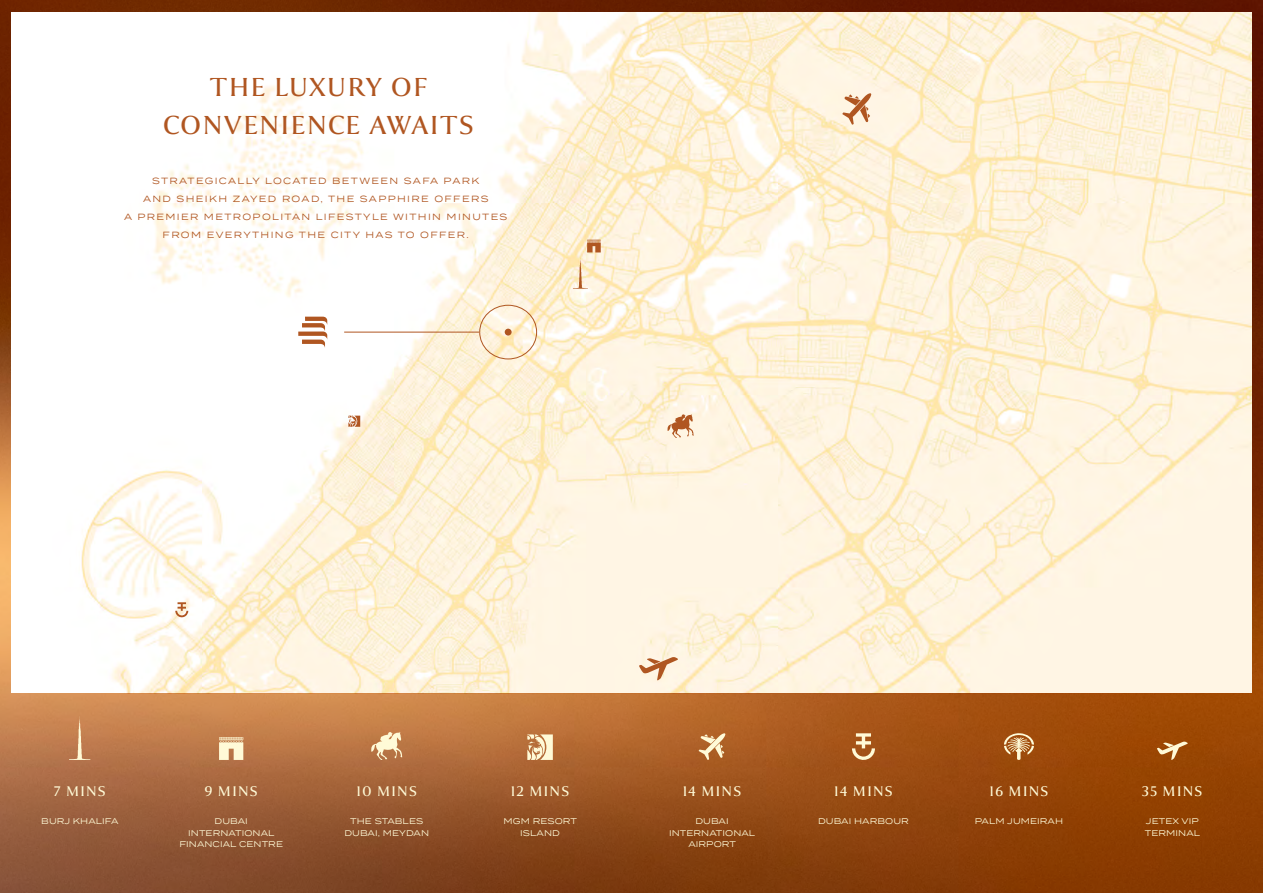
<style>
.page{position:relative;width:1263px;height:893px;background:#fff}
.page>*{position:absolute;margin:0;border:0;box-sizing:border-box;transform-origin:0 0}
.t1{font:28.5px/38.5px "Collier";letter-spacing:.06em;color:#b05621;text-align:center}
.t2{font:15.3px "Collier";letter-spacing:.085em;color:#fffad7}
.t3{font:9px/18px "Termina";letter-spacing:.15em;color:#b05621;text-align:center}
.t4{font:8.25px/11.2px "Termina";letter-spacing:.01em;color:#fffad7;text-align:center}
</style>
<div class="page">
<img style="left:0;top:0;width:1263px;height:893px">
<img style="left:11px;top:13px;width:1241px;height:680px">
<svg style="left:69px;top:716px;width:21px;height:44px"></svg>
<svg style="left:219px;top:737px;width:24px;height:23px"></svg>
<svg style="left:527px;top:734px;width:26px;height:26px"></svg>
<svg style="left:371px;top:732px;width:31px;height:28px"></svg>
<svg style="left:348px;top:416px;width:12px;height:11px"></svg>
<svg style="left:175px;top:602px;width:13px;height:16px"></svg>
<svg style="left:667px;top:414px;width:27px;height:24px"></svg>
<svg style="left:587px;top:240px;width:14px;height:12px"></svg>
<svg style="left:842px;top:93px;width:29px;height:32px"></svg>
<svg style="left:639px;top:657px;width:39px;height:24px"></svg>
<svg style="left:573px;top:258px;width:15px;height:31px"></svg>
<div style="left:505px;top:329px;width:7px;height:7px;background:#b05621;border-radius:50%"></div>
<hr style="left:344px;top:332px;width:135px;height:1px;background:#b05621">
<div style="left:479px;top:305px;width:58px;height:54px;border:1px solid #b05621;border-radius:50%"></div>
<svg style="left:698px;top:733px;width:27px;height:27px"></svg>
<svg style="left:852px;top:733px;width:23px;height:28px"></svg>
<svg style="left:1004px;top:733px;width:30px;height:27px"></svg>
<svg style="left:1157px;top:742px;width:31px;height:18px"></svg>
<svg style="left:298px;top:317px;width:29px;height:31px"></svg>
<h1 class="t1" style="left:163px;top:68px;width:312px">THE LUXURY OF<br>CONVENIENCE AWAITS</h1>
<p class="t3" style="left:124px;top:171px;width:385px">STRATEGICALLY LOCATED BETWEEN SAFA PARK<br>AND SHEIKH ZAYED ROAD, THE SAPPHIRE OFFERS<br>A PREMIER METROPOLITAN LIFESTYLE WITHIN MINUTES FROM EVERYTHING THE CITY HAS TO OFFER.</p>
<h2 class="t2" style="left:54px;top:782px;width:54px">7 MINS</h2>
<h2 class="t2" style="left:205px;top:782px;width:55px">9 MINS</h2>
<h2 class="t2" style="left:356px;top:782px;width:62px">10 MINS</h2>
<h2 class="t2" style="left:511px;top:782px;width:60px">12 MINS</h2>
<p class="t4" style="left:503px;top:815px;width:75px">MGM RESORT<br>ISLAND</p>
<p class="t4" style="left:41px;top:815px;width:79px">BURJ KHALIFA</p>
<p class="t4" style="left:179px;top:815px;width:105px">DUBAI<br>INTERNATIONAL<br>FINANCIAL CENTRE</p>
<p class="t4" style="left:344px;top:815px;width:86px">THE STABLES<br>DUBAI, MEYDAN</p>
<h2 class="t2" style="left:683px;top:782px;width:60px">14 MINS</h2>
<h2 class="t2" style="left:834px;top:782px;width:60px">14 MINS</h2>
<p class="t4" style="left:669px;top:815px;width:88px">DUBAI<br>INTERNATIONAL<br>AIRPORT</p>
<p class="t4" style="left:818px;top:815px;width:92px">DUBAI HARBOUR</p>
<h2 class="t2" style="left:989px;top:782px;width:60px">16 MINS</h2>
<p class="t4" style="left:975px;top:815px;width:90px">PALM JUMEIRAH</p>
<h2 class="t2" style="left:1142px;top:782px;width:62px">35 MINS</h2>
<p class="t4" style="left:1145px;top:815px;width:57px;text-align:left">JETEX VIP<br>TERMINAL</p>
</div>
